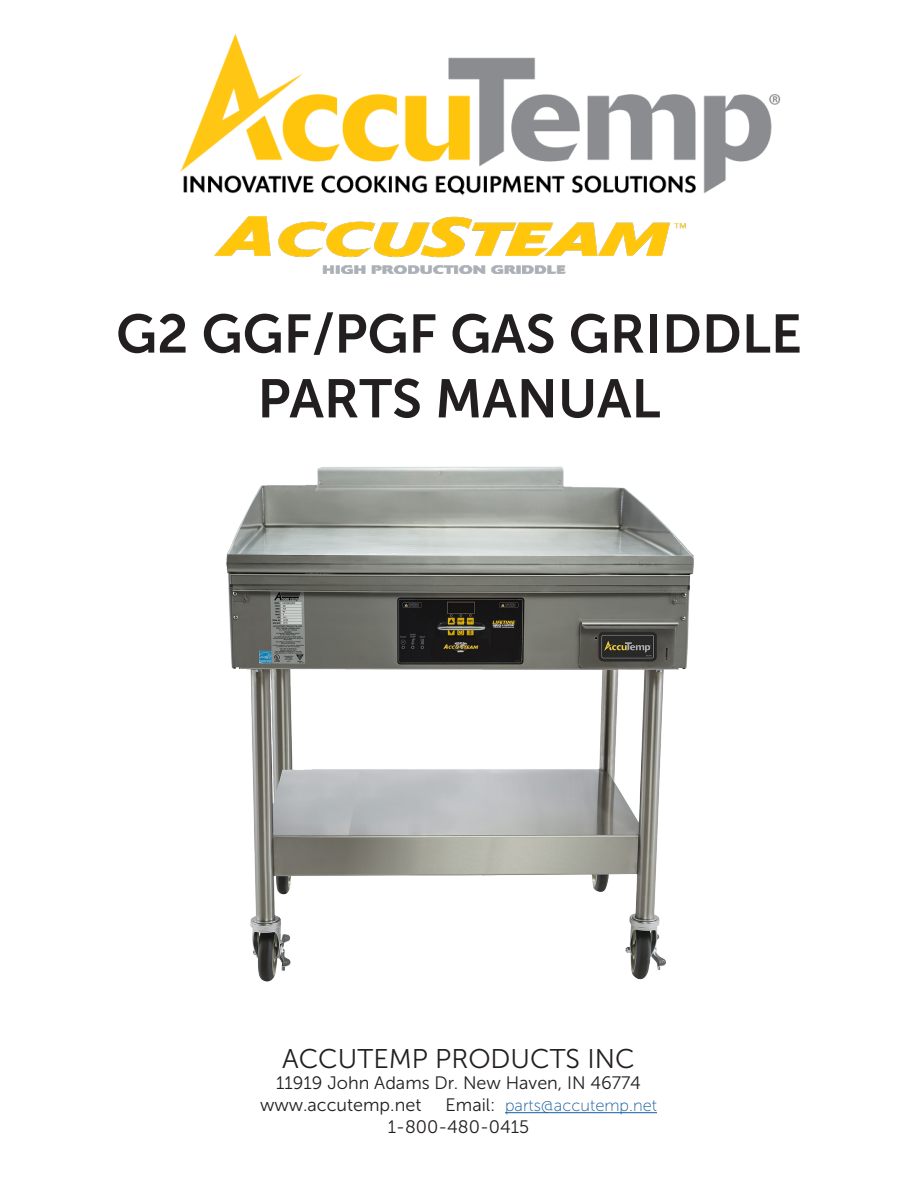
<style>
.page{position:relative;width:918px;height:1188px;background:#fff}
.page>*{position:absolute;margin:0;border:0;box-sizing:border-box;transform-origin:0 0}
.t1{font:54px "Museo Sans 700";color:#231f20}
.t2{font:27px "Museo Sans 300";color:#231f20}
.t3{font:18px "Museo Sans 300";color:#231f20}
.t4{font:16.5px "Museo Sans 100";color:#175d9e}
.s1{font-family:"Museo Sans 300";font-size:18px;color:#231f20}
</style>
<div class="page">
<img style="left:180px;top:34px;width:601px;height:161px">
<hr style="left:505px;top:1112px;width:152px;height:1px;background:#175d9e">
<img style="left:226px;top:466px;width:468px;height:516px">
<img style="left:215px;top:217px;width:471px;height:56px">
<p class="t1" style="left:116px;top:304px;width:687px">G2 GGF/PGF GAS GRIDDLE</p>
<p class="t1" style="left:257px;top:369px;width:405px">PARTS MANUAL</p>
<p class="t2" style="left:282px;top:1044px;width:354px">ACCUTEMP PRODUCTS INC</p>
<p class="t3" style="left:276px;top:1074px;width:366px">11919 John Adams Dr. New Haven, IN 46774</p>
<p class="t3" style="left:260px;top:1095px;width:163px">www.accutemp.net</p>
<p class="t4" style="left:446px;top:1097px;width:213px"><span class="s1">Email:</span> parts@accutemp.net</p>
<p class="t3" style="left:388px;top:1117px;width:143px">1-800-480-0415</p>
</div>
